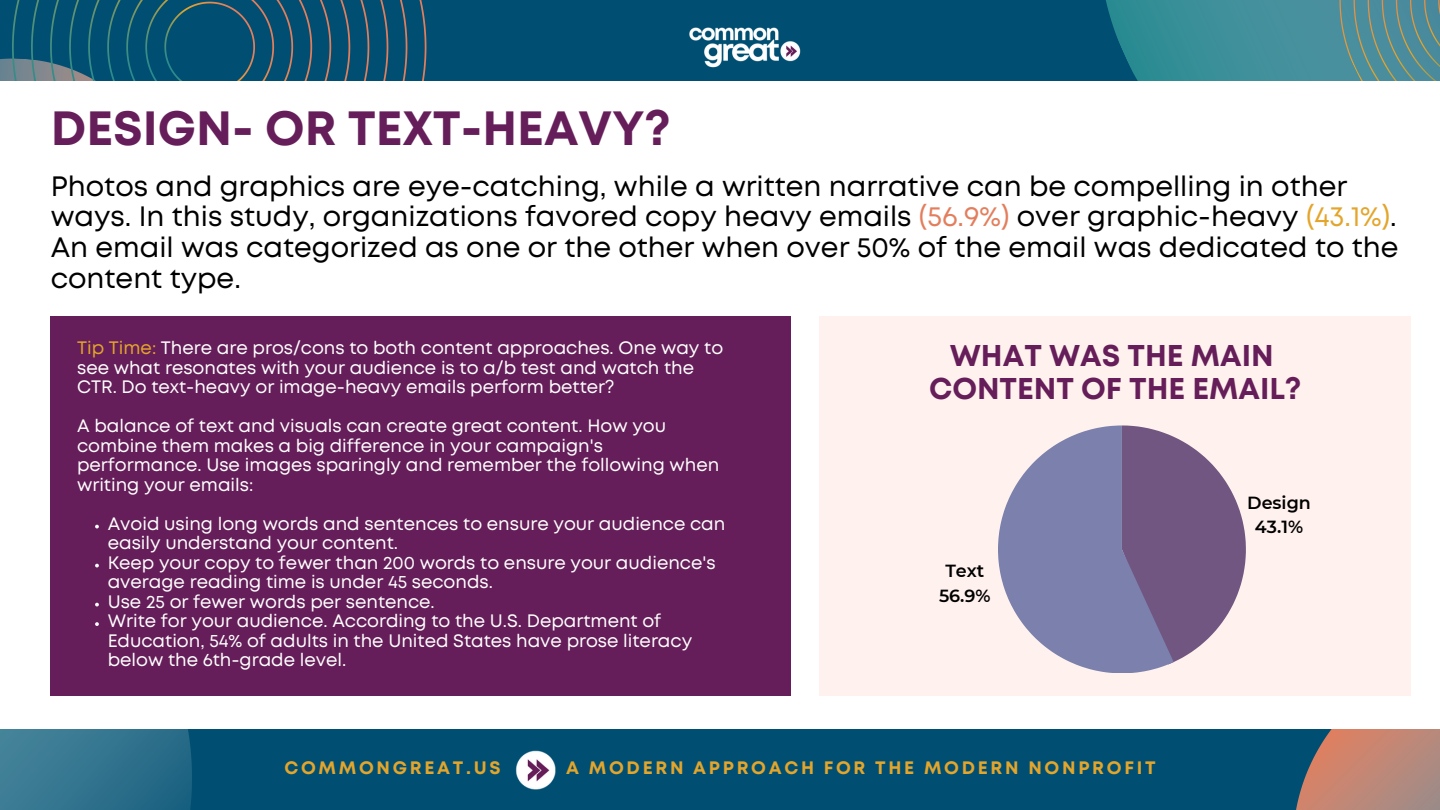
<style>
.page{position:relative;width:1440px;height:810px;background:#004f72}
.page>*{position:absolute;margin:0;border:0;box-sizing:border-box;transform-origin:0 0}
.t1{font:700 104px "Mont";color:#fff}
.t2{font:700 48px "Mont";color:#651e59}
.t3{font:700 30px/32.8px "Mont";color:#651e59;text-align:center}
.t4{font:28px/30.8px "Mont";color:#000}
.t5{font:18px/19.5px "Mont";color:#fff}
.t6{font:700 18px "Mont";letter-spacing:.15em;color:#e3a52b}
.t7{font:600 17.5px/24.5px "Montserrat";color:#000;text-align:center}
.s1{color:#e37e5d}
.s2{color:#e3a52b}
</style>
<div class="page">
<svg style="left:1106px;top:0;width:179px;height:81px;background:#348995"></svg>
<svg style="left:0;top:0;width:427px;height:81px"></svg>
<img style="left:689px;top:27px;width:112px;height:41px">
<img style="left:515px;top:750px;width:41px;height:40px">
<svg style="left:1285px;top:0;width:155px;height:81px;background:#518e97"></svg>
<svg style="left:1296px;top:729px;width:144px;height:81px;background:#ad8174"></svg>
<svg style="left:0;top:729px;width:192px;height:81px;background:#31738d"></svg>
<div style="left:0;top:81px;width:1440px;height:648px;background:#fff"></div>
<div style="left:820px;top:316px;width:591px;height:380px;background:#fff2ee"></div>
<div style="left:51px;top:316px;width:740px;height:380px;background:#651e59"></div>
<svg style="left:95px;top:525px;width:4px;height:3px"></svg>
<svg style="left:95px;top:564px;width:4px;height:3px"></svg>
<svg style="left:95px;top:603px;width:4px;height:3px"></svg>
<svg style="left:95px;top:622px;width:4px;height:4px"></svg>
<svg style="left:998px;top:425px;width:248px;height:248px"></svg>
<h2 class="t2" style="left:51px;top:110px;width:622px">DESIGN- OR TEXT-HEAVY?</h2>
<p class="t4" style="left:51px;top:172px;width:1349px">Photos and graphics are eye-catching, while a written narrative can be compelling in other ways. In this study, organizations favored copy heavy emails <span class="s1">(56.9%)</span> over graphic-heavy <span class="s2">(43.1%)</span>.<br>An email was categorized as one or the other when over 50% of the email was dedicated to the content type.</p>
<p class="t5" style="left:77px;top:340px;width:648px"><span class="s2">Tip Time:</span> There are pros/cons to both content approaches. One way to see what resonates with your audience is to a/b test and watch the<br>CTR. Do text-heavy or image-heavy emails perform better?</p>
<p class="t5" style="left:77px;top:418px;width:644px">A balance of text and visuals can create great content. How you combine them makes a big difference in your campaign's performance. Use images sparingly and remember the following when writing your emails:</p>
<h3 class="t3" style="left:929px;top:341px;width:374px">WHAT WAS THE MAIN<br>CONTENT OF THE EMAIL?</h3>
<h1 class="t1" style="left:330px;top:389px;width:781px">PRESENTED BY:</h1>
<p class="t7" style="left:1247px;top:490px;width:65px">Design<br>43.1%</p>
<p class="t5" style="left:108px;top:515px;width:619px">Avoid using long words and sentences to ensure your audience can easily understand your content.<br>Keep your copy to fewer than 200 words to ensure your audience's average reading time is under 45 seconds.<br>Use 25 or fewer words per sentence.<br>Write for your audience. According to the U.S. Department of Education, 54% of adults in the United States have prose literacy below the 6th-grade level.</p>
<p class="t7" style="left:939px;top:559px;width:53px">Text<br>56.9%</p>
<p class="t6" style="left:284px;top:761px;width:218px">COMMONGREAT.US</p>
<p class="t6" style="left:566px;top:761px;width:591px">A MODERN APPROACH FOR THE MODERN NONPROFIT</p>
</div>
